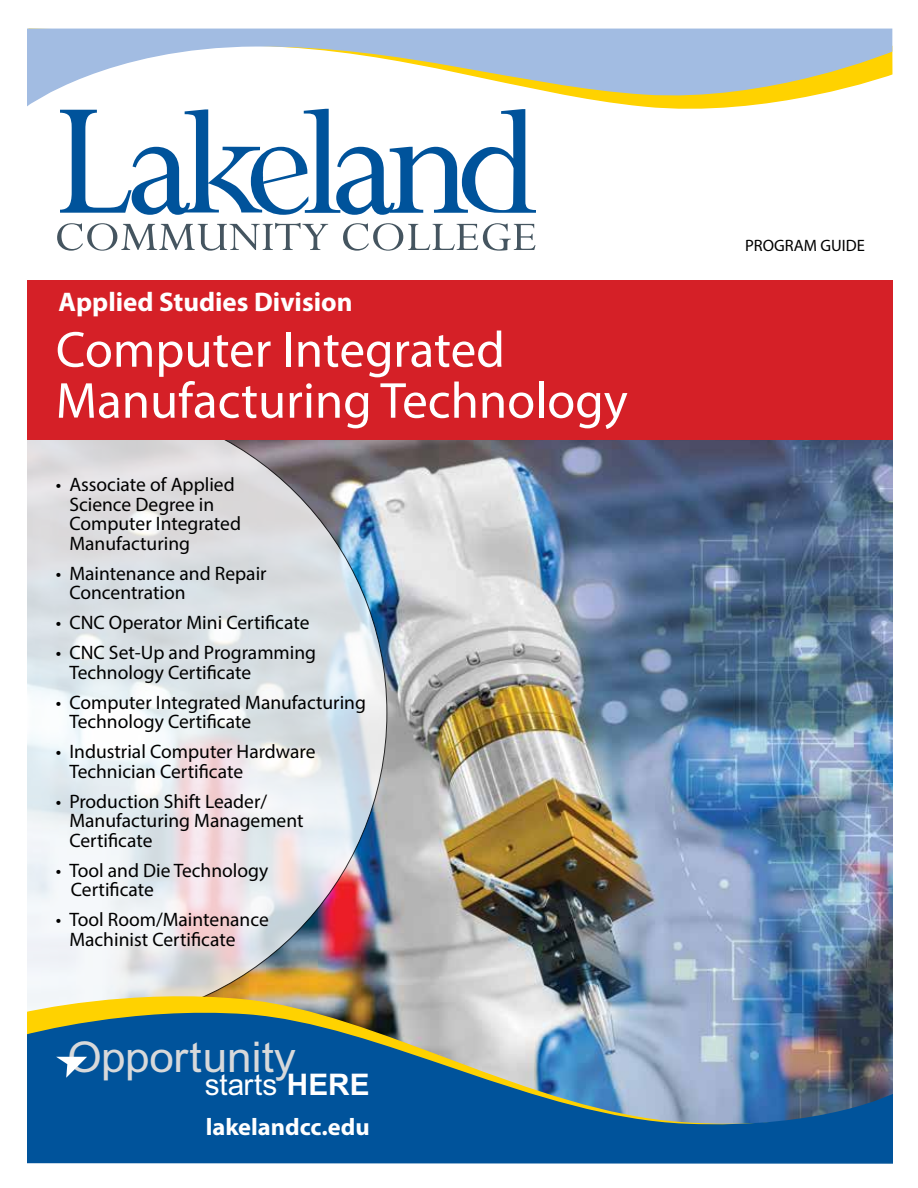
<style>
.page{position:relative;width:918px;height:1188px;background:#fff}
.page>*{position:absolute;margin:0;border:0;box-sizing:border-box;transform-origin:0 0}
.t1{font:51px/51px "Myriad Pro";color:#fff}
.t2{font:42.3px "Arial";color:#d8d9da;scale:1.04 1}
.t3{font:29.7px "Arial";color:#fff}
.t4{font:700 27px "Myriad Pro";color:#fff}
.t5{font:700 24px "Myriad Pro";color:#fff}
.t6{font:19.5px/19.5px "Myriad Pro";color:#000}
.t7{font:16.5px "Myriad Pro";color:#000}
.s1{font-weight:700}
</style>
<div class="page">
<img style="left:387px;top:439px;width:505px;height:550px">
<svg style="left:27px;top:439px;width:360px;height:550px"></svg>
<div style="left:26px;top:280px;width:866px;height:159px;background:#d52027"></div>
<img style="left:27px;top:989px;width:865px;height:18px">
<img style="left:27px;top:1007px;width:865px;height:157px">
<svg style="left:27px;top:29px;width:865px;height:78px"></svg>
<svg style="left:57px;top:223px;width:271px;height:28px"></svg>
<svg style="left:343px;top:223px;width:193px;height:28px"></svg>
<svg style="left:60px;top:109px;width:476px;height:106px"></svg>
<svg style="left:56px;top:1057px;width:31px;height:21px"></svg>
<h3 class="t4" style="left:59px;top:284px;width:296px">Applied Studies Division</h3>
<h1 class="t1" style="left:56px;top:323px;width:573px">Computer Integrated<br>Manufacturing Technology</h1>
<p class="t6" style="left:69px;top:475px;width:173px;text-indent:-13px">• Associate of Applied<br>Science Degree in<br>Computer Integrated<br>Manufacturing</p>
<p class="t6" style="left:69px;top:563px;width:199px;text-indent:-13px">• Maintenance and Repair<br>Concentration</p>
<p class="t6" style="left:56px;top:612px;width:255px">• CNC Operator Mini Certificate</p>
<p class="t6" style="left:69px;top:642px;width:248px;text-indent:-13px">• CNC Set-Up and Programming<br>Technology Certificate</p>
<p class="t6" style="left:69px;top:692px;width:298px;text-indent:-13px">• Computer Integrated Manufacturing<br>Technology Certificate</p>
<p class="t6" style="left:69px;top:741px;width:248px;text-indent:-13px">• Industrial Computer Hardware<br>Technician Certificate</p>
<p class="t6" style="left:69px;top:791px;width:236px;text-indent:-13px">• Production Shift Leader/<br>Manufacturing Management<br>Certificate</p>
<p class="t6" style="left:71px;top:860px;width:199px;text-indent:-15px">• Tool and Die Technology<br>Certificate</p>
<p class="t6" style="left:69px;top:909px;width:201px;text-indent:-13px">• Tool Room/Maintenance<br>Machinist Certificate</p>
<h2 class="t2" style="left:68px;top:1029px;width:221px">Opportunity</h2>
<h3 class="t3" style="left:205px;top:1065px;width:166px">starts <span class="s1">HERE</span></h3>
<p class="t5" style="left:206px;top:1111px;width:165px">lakelandcc.edu</p>
<p class="t7" style="left:745px;top:235px;width:121px">PROGRAM GUIDE</p>
</div>
